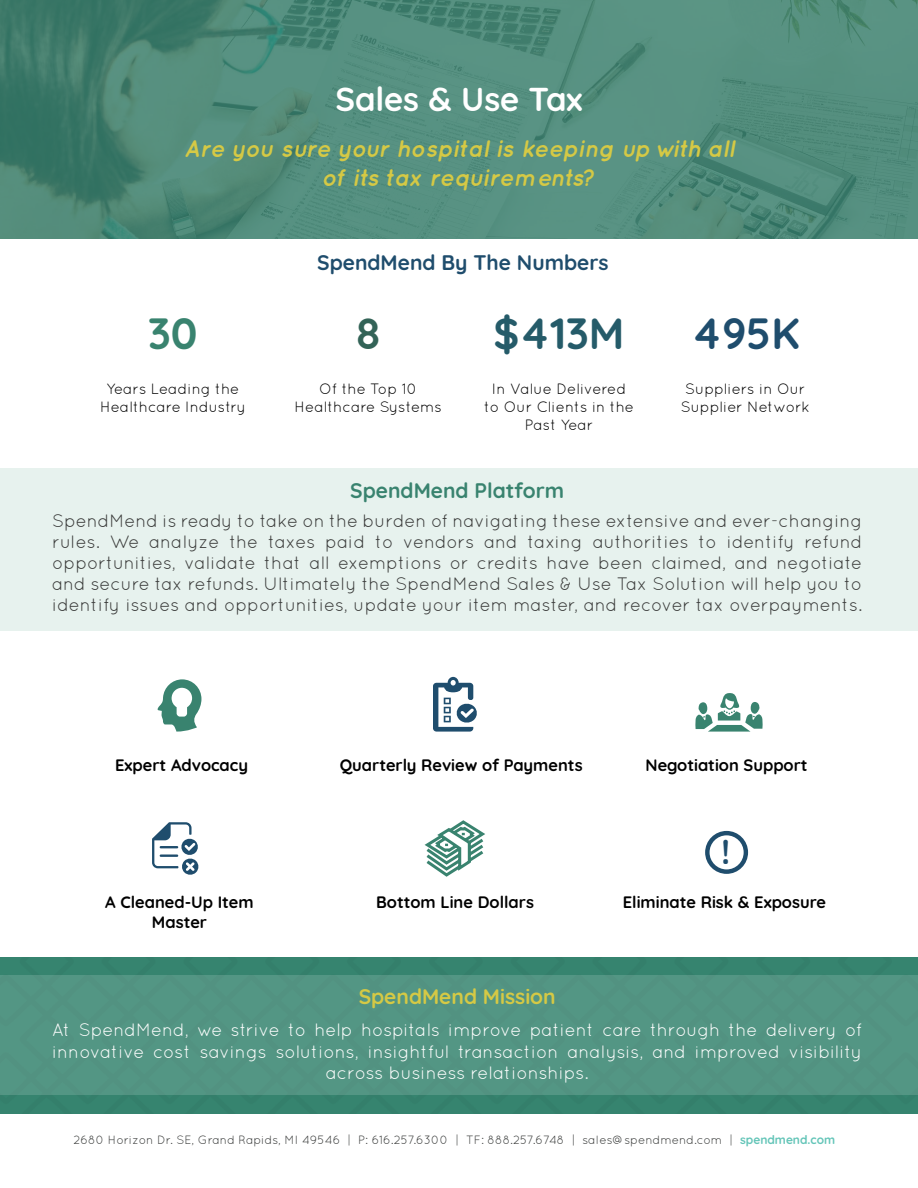
<style>
.page{position:relative;width:918px;height:1188px;background:#fff}
.page>*{position:absolute;margin:0;border:0;box-sizing:border-box;transform-origin:0 0}
.t1{font:700 43.5px "Quicksand";color:#255b69}
.t2{font:700 43.5px "Quicksand";color:#1f4d6d}
.t3{font:700 43.5px "Quicksand";color:#39836f}
.t4{font:700 43.5px "Quicksand";color:#336357}
.t5{font:700 34.5px "Quicksand";color:#1f4d6d}
.t6{font:700 33px "Quicksand";color:#fff}
.t7{font:italic 700 24px/28.8px "Quicksand";letter-spacing:-.025em;color:#d5c945;text-align:center}
.t8{font:700 21px "Quicksand";color:#1f4d6d}
.t9{font:700 21px "Quicksand";color:#39836f}
.t10{font:700 21px "Quicksand";color:#d5c945}
.t11{font:18px/21px "Quicksand";color:#383938;text-align:justify}
.t12{font:18px/21.6px "Quicksand";color:#fff;text-align:center}
.t13{font:700 16.5px/19.8px "Quicksand";color:#000;text-align:center}
.t14{font:15px/18px "Quicksand";color:#000;text-align:center}
.t15{font:12px "Quicksand";color:#383a39}
.s1{font-weight:700;color:#64c5b8}
</style>
<div class="page">
<svg style="left:0;top:0;width:918px;height:239px;background:#4f8a7a"></svg>
<div style="left:0;top:958px;width:918px;height:155px;background:#36846f"></div>
<div style="left:0;top:976px;width:918px;height:119px;background:#539684"></div>
<div style="left:0;top:468px;width:918px;height:163px;background:#e7f2ee"></div>
<svg style="left:433px;top:677px;width:44px;height:55px"></svg>
<svg style="left:157px;top:679px;width:44px;height:53px"></svg>
<svg style="left:424px;top:820px;width:61px;height:57px"></svg>
<svg style="left:152px;top:822px;width:47px;height:53px"></svg>
<svg style="left:695px;top:693px;width:68px;height:39px"></svg>
<svg style="left:705px;top:831px;width:43px;height:43px"></svg>
<h3 class="t6" style="left:335px;top:72px;width:249px">Sales &amp; Use Tax</h3>
<h3 class="t7" style="left:184px;top:133px;width:551px">Are you sure your hospital is keeping up with all of its tax requirements?</h3>
<p class="t8" style="left:317px;top:245px;width:293px">SpendMend By The Numbers</p>
<h1 class="t3" style="left:148px;top:297px;width:51px">30</h1>
<h1 class="t4" style="left:355px;top:297px;width:27px">8</h1>
<h1 class="t1" style="left:494px;top:297px;width:132px">$413M</h1>
<h1 class="t2" style="left:692px;top:297px;width:110px">495K</h1>
<p class="t14" style="left:100px;top:380px;width:147px">Years Leading the<br>Healthcare Industry</p>
<p class="t14" style="left:295px;top:380px;width:149px">Of the Top 10<br>Healthcare Systems</p>
<p class="t14" style="left:484px;top:380px;width:151px">In Value Delivered to Our Clients in the<br>Past Year</p>
<p class="t14" style="left:681px;top:380px;width:131px;text-align:left">Suppliers in Our<br>Supplier Network</p>
<p class="t9" style="left:350px;top:473px;width:215px">SpendMend Platform</p>
<p class="t11" style="left:52px;top:510px;width:812px">SpendMend is ready to take on the burden of navigating these extensive and ever-changing rules. We analyze the taxes paid to vendors and taxing authorities to identify refund opportunities, validate that all exemptions or credits have been claimed, and negotiate and secure tax refunds. Ultimately the SpendMend Sales &amp; Use Tax Solution will help you to identify issues and opportunities, update your item master, and recover tax overpayments.</p>
<p class="t13" style="left:115px;top:754px;width:134px">Expert Advocacy</p>
<p class="t13" style="left:340px;top:754px;width:245px">Quarterly Review of Payments</p>
<p class="t13" style="left:646px;top:754px;width:164px">Negotiation Support</p>
<h2 class="t5" style="left:721px;top:823px;width:11px">!</h2>
<p class="t13" style="left:105px;top:891px;width:150px">A Cleaned-Up Item<br>Master</p>
<p class="t13" style="left:376px;top:891px;width:159px">Bottom Line Dollars</p>
<p class="t13" style="left:623px;top:891px;width:205px">Eliminate Risk &amp; Exposure</p>
<p class="t10" style="left:359px;top:979px;width:199px">SpendMend Mission</p>
<p class="t12" style="left:52px;top:1019px;width:812px">At SpendMend, we strive to help hospitals improve patient care through the delivery of innovative cost savings solutions, insightful transaction analysis, and improved visibility across business relationships.</p>
<p class="t15" style="left:73px;top:1133px;width:763px">2680 Horizon Dr. SE, Grand Rapids, MI 49546 | P: 616.257.6300 | TF: 888.257.6748 | sales@spendmend.com | <span class="s1">spendmend.com</span></p>
</div>
